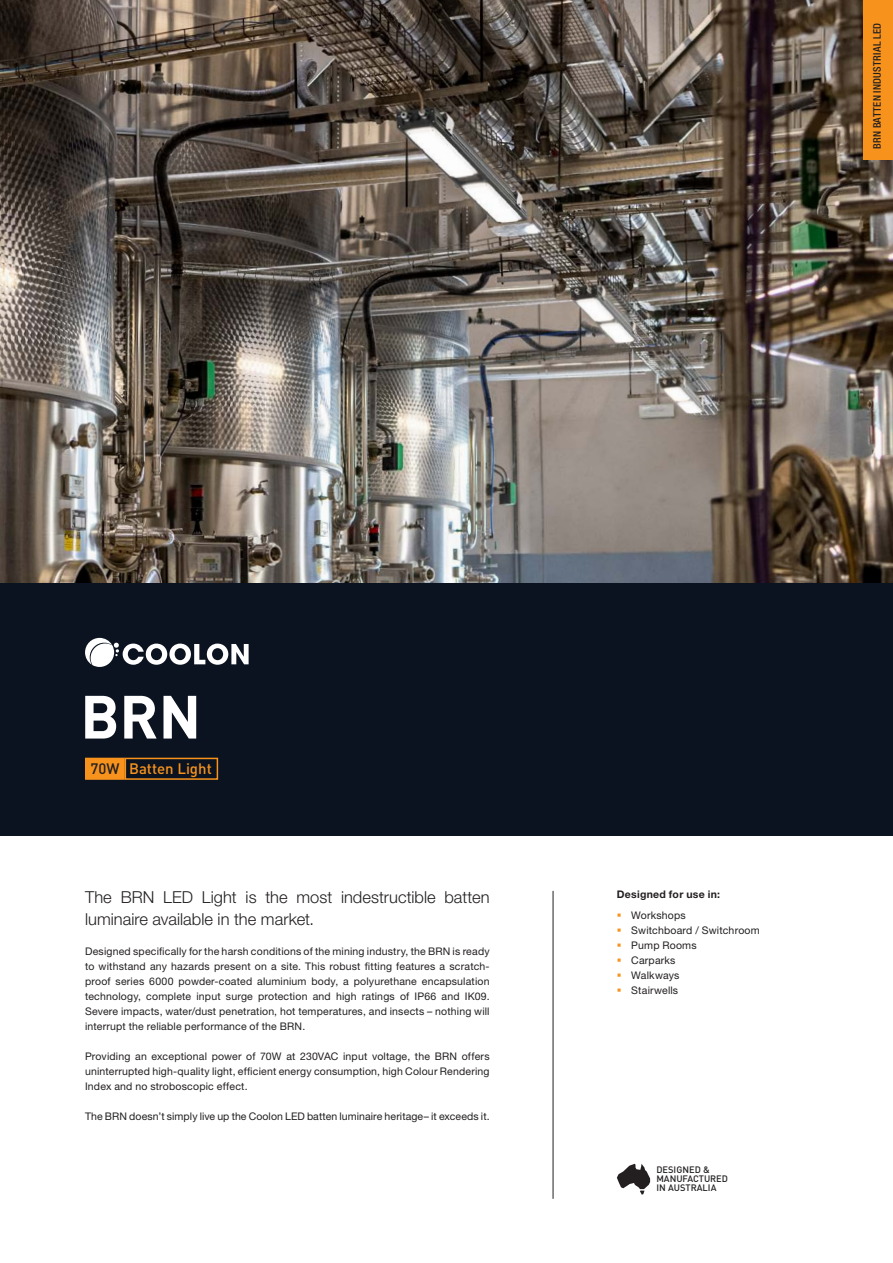
<style>
.page{position:relative;width:893px;height:1263px;background:#fff}
.page>*{position:absolute;margin:0;border:0;box-sizing:border-box;transform-origin:0 0}
.t1{font:700 60px "DIN Pro";color:#fff}
.t2{font:300 16.5px/22.5px "Helvetica Neue LT Std";color:#231f20}
.t3{font:500 15px "DIN Pro";color:#f7931d}
.t4{font:500 15px "DIN Pro";color:#231f20}
.t5{font:10.5px/15px "Helvetica Neue LT Std";letter-spacing:.015em;color:#231f20;text-align:justify}
.icon_ft_-_body{font:500 condensed 10.5px "Helvetica Neue LT Std";letter-spacing:.03em;color:#231f20}
.t6{font:700 10.5px "Helvetica Neue LT Std";letter-spacing:.025em;color:#231f20}
.t7{font:500 9.3px/9.3px "DIN Pro";color:#231f20}
</style>
<div class="page">
<div style="left:0;top:583px;width:893px;height:253px;background:#0b1320"></div>
<hr style="left:553px;top:891px;width:1px;height:308px;background:#231f20">
<svg style="left:617px;top:1164px;width:33px;height:31px"></svg>
<img style="left:0;top:0;width:893px;height:583px">
<svg style="left:85px;top:638px;width:164px;height:29px"></svg>
<div style="left:863px;top:0;width:30px;height:159px;background:#f7931d"></div>
<div style="left:125px;top:758px;width:93px;height:22px;border:2px solid #f7931d"></div>
<div style="left:86px;top:758px;width:38px;height:21px;background:#f7931d"></div>
<div style="left:85px;top:758px;width:40px;height:22px;border:2px solid #f7931d"></div>
<p class="icon_ft_-_body" style="left:871px;top:149px;width:127px;rotate:-90deg">BRN BATTEN INDUSTRIAL LED</p>
<p class="t1" style="left:80px;top:676px;width:122px">BRN</p>
<p class="t4" style="left:90px;top:759px;width:31px">70W</p>
<p class="t3" style="left:129px;top:759px;width:84px">Batten Light</p>
<p class="t2" style="left:85px;top:885px;width:406px">The BRN LED Light is the most indestructible batten luminaire available in the market.</p>
<p class="t5" style="left:85px;top:944px;width:406px">Designed specifically for the harsh conditions of the mining industry, the BRN is ready to withstand any hazards present on a site. This robust fitting features a scratch&shy;proof series 6000 powder-coated aluminium body, a polyurethane encapsulation technology, complete input surge protection and high ratings of IP66 and IK09.<br>Severe impacts, water/dust penetration, hot temperatures, and insects – nothing will interrupt the reliable performance of the BRN.</p>
<p class="t5" style="left:85px;top:1049px;width:406px">Providing an exceptional power of 70W at 230VAC input voltage, the BRN offers uninterrupted high-quality light, efficient energy consumption, high Colour Rendering Index and no stroboscopic effect.</p>
<p class="t5" style="left:85px;top:1109px;width:406px">The BRN doesn’t simply live up the Coolon LED batten luminaire heritage– it exceeds it.</p>
<p class="t6" style="left:617px;top:888px;width:105px">Designed for use in:</p>
<p class="t5" style="left:631px;top:907px;width:56px">Workshops</p>
<p class="t5" style="left:631px;top:922px;width:130px">Switchboard / Switchroom</p>
<p class="t5" style="left:631px;top:937px;width:67px">Pump Rooms</p>
<p class="t5" style="left:631px;top:952px;width:46px">Carparks</p>
<p class="t5" style="left:631px;top:967px;width:50px">Walkways</p>
<p class="t5" style="left:631px;top:982px;width:48px">Stairwells</p>
<p class="t7" style="left:656px;top:1164px;width:73px">DESIGNED &amp;<br>MANUFACTURED<br>IN AUSTRALIA</p>
</div>
